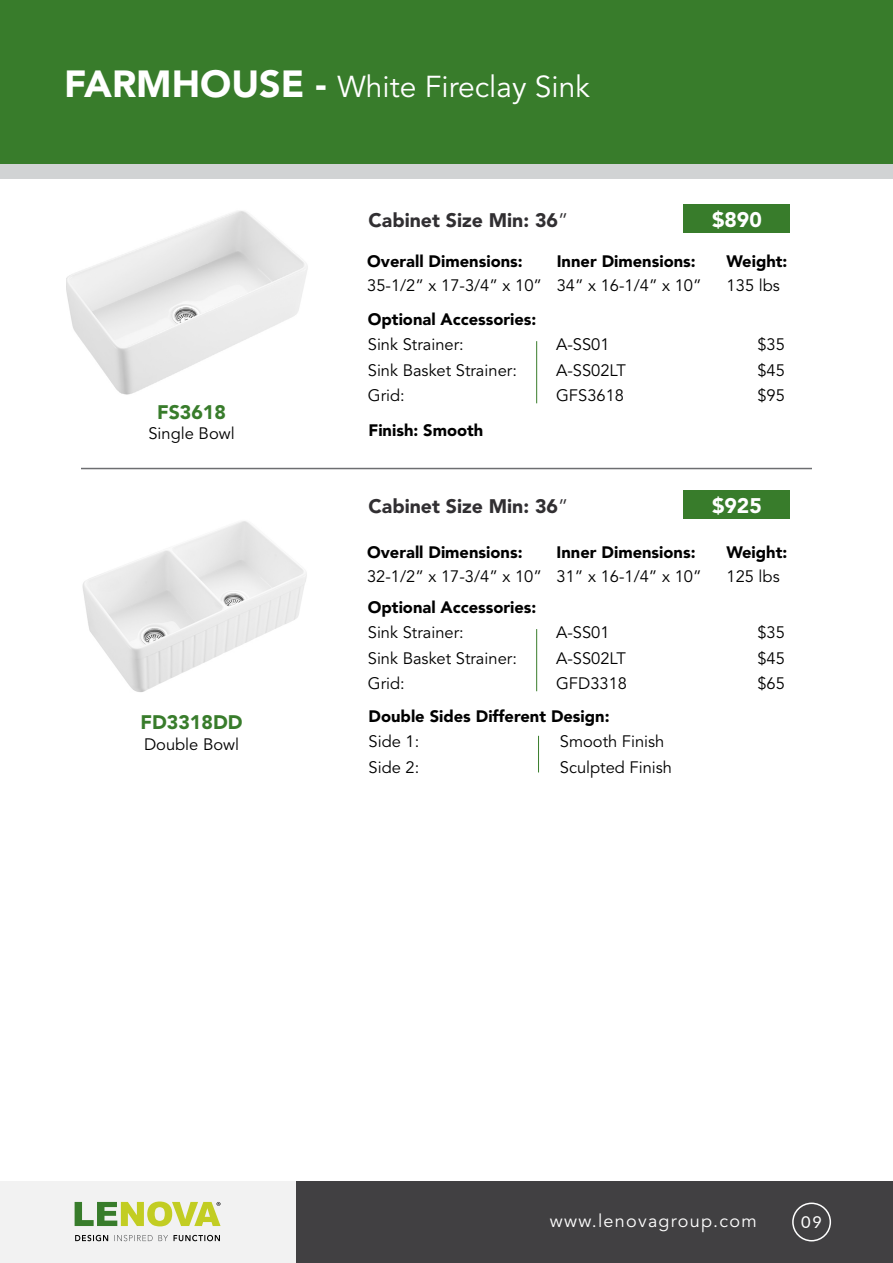
<style>
.page{position:relative;width:893px;height:1263px;background:#fff}
.page>*{position:absolute;margin:0;border:0;box-sizing:border-box;transform-origin:0 0}
.t1{font:30px "Avenir LT Std";color:#fff}
.t2{font:900 21px "Avenir LT Std";color:#fff}
.t3{font:900 19.5px "Avenir LT Std";color:#312f32}
.t4{font:900 19.5px "Avenir LT Std";color:#387c2b}
.t5{font:18px "Avenir LT Std";letter-spacing:.07em;color:#fff}
.t6{font:16.5px/25.5px "Avenir LT Std";color:#000}
.t7{font:900 16.5px "Avenir LT Std";color:#000}
.t8{font:16.5px "Lato";color:#fff}
.s1{font-weight:900;font-size:37.5px}
.s2{font-weight:400}
</style>
<div class="page">
<img style="left:82px;top:521px;width:225px;height:171px">
<div style="left:684px;top:204px;width:106px;height:29px;background:#387c2b"></div>
<div style="left:684px;top:490px;width:106px;height:29px;background:#387c2b"></div>
<hr style="left:538px;top:736px;width:1px;height:36px;background:#387c2b">
<img style="left:66px;top:211px;width:242px;height:184px">
<div style="left:295px;top:1181px;width:598px;height:82px;background:#414042"></div>
<div style="left:0;top:1181px;width:295px;height:82px;background:#f2f2f2"></div>
<div style="left:792px;top:1202px;width:39px;height:39px;border:2px solid #fff;border-radius:50%"></div>
<svg style="left:174px;top:1235px;width:46px;height:6px"></svg>
<svg style="left:114px;top:1235px;width:54px;height:6px"></svg>
<svg style="left:75px;top:1235px;width:33px;height:6px"></svg>
<svg style="left:75px;top:1201px;width:146px;height:25px"></svg>
<div style="left:0;top:0;width:893px;height:166px;background:#387c2b"></div>
<div style="left:0;top:164px;width:893px;height:14px;background:#d1d3d4"></div>
<hr style="left:81px;top:468px;width:731px;height:1px;background:#6d6e71">
<hr style="left:536px;top:629px;width:1px;height:62px;background:#387c2b">
<hr style="left:536px;top:341px;width:1px;height:62px;background:#387c2b">
<h1 class="t1" style="left:64px;top:70px;width:527px"><span class="s1">FARMHOUSE -</span> White Fireclay Sink</h1>
<p class="t3" style="left:369px;top:209px;width:201px">Cabinet Size Min: 36<span class="s2">”</span></p>
<p class="t2" style="left:712px;top:207px;width:51px">$890</p>
<p class="t7" style="left:367px;top:251px;width:157px">Overall Dimensions:</p>
<p class="t6" style="left:367px;top:273px;width:176px">35-1/2” x 17-3/4” x 10”</p>
<p class="t7" style="left:557px;top:251px;width:140px">Inner Dimensions:</p>
<p class="t6" style="left:557px;top:273px;width:146px">34” x 16-1/4” x 10”</p>
<p class="t7" style="left:727px;top:251px;width:62px">Weight:</p>
<p class="t6" style="left:727px;top:273px;width:55px">135 lbs</p>
<p class="t7" style="left:368px;top:309px;width:170px">Optional Accessories:</p>
<p class="t4" style="left:157px;top:400px;width:70px">FS3618</p>
<p class="t6" style="left:148px;top:421px;width:88px">Single Bowl</p>
<p class="t4" style="left:140px;top:710px;width:104px">FD3318DD</p>
<p class="t6" style="left:144px;top:732px;width:97px">Double Bowl</p>
<p class="t6" style="left:368px;top:332px;width:151px">Sink Strainer:<br>Sink Basket Strainer:<br>Grid:</p>
<p class="t6" style="left:556px;top:332px;width:71px">A-SS01<br>A-SS02LT<br>GFS3618</p>
<p class="t6" style="left:757px;top:332px;width:29px;text-align:justify">$35 $45 $95</p>
<p class="t7" style="left:369px;top:420px;width:116px">Finish: Smooth</p>
<p class="t3" style="left:369px;top:495px;width:201px">Cabinet Size Min: 36<span class="s2">”</span></p>
<p class="t2" style="left:712px;top:493px;width:51px">$925</p>
<p class="t7" style="left:367px;top:542px;width:157px">Overall Dimensions:</p>
<p class="t6" style="left:367px;top:564px;width:176px">32-1/2” x 17-3/4” x 10”</p>
<p class="t7" style="left:557px;top:542px;width:140px">Inner Dimensions:</p>
<p class="t6" style="left:557px;top:564px;width:146px">31” x 16-1/4” x 10”</p>
<p class="t7" style="left:726px;top:542px;width:62px">Weight:</p>
<p class="t6" style="left:726px;top:564px;width:55px">125 lbs</p>
<p class="t7" style="left:368px;top:597px;width:170px">Optional Accessories:</p>
<p class="t6" style="left:368px;top:620px;width:151px">Sink Strainer:<br>Sink Basket Strainer:<br>Grid:</p>
<p class="t6" style="left:556px;top:620px;width:72px">A-SS01<br>A-SS02LT<br>GFD3318</p>
<p class="t6" style="left:757px;top:620px;width:29px;text-align:justify">$35 $45 $65</p>
<p class="t7" style="left:369px;top:706px;width:243px">Double Sides Different Design:</p>
<p class="t6" style="left:369px;top:729px;width:52px">Side 1:</p>
<p class="t6" style="left:560px;top:729px;width:106px">Smooth Finish</p>
<p class="t6" style="left:369px;top:755px;width:52px">Side 2:</p>
<p class="t6" style="left:560px;top:755px;width:114px">Sculpted Finish</p>
<p class="t5" style="left:550px;top:1211px;width:208px">www.lenovagroup.com</p>
<p class="t8" style="left:801px;top:1210px;width:22px">09</p>
</div>
